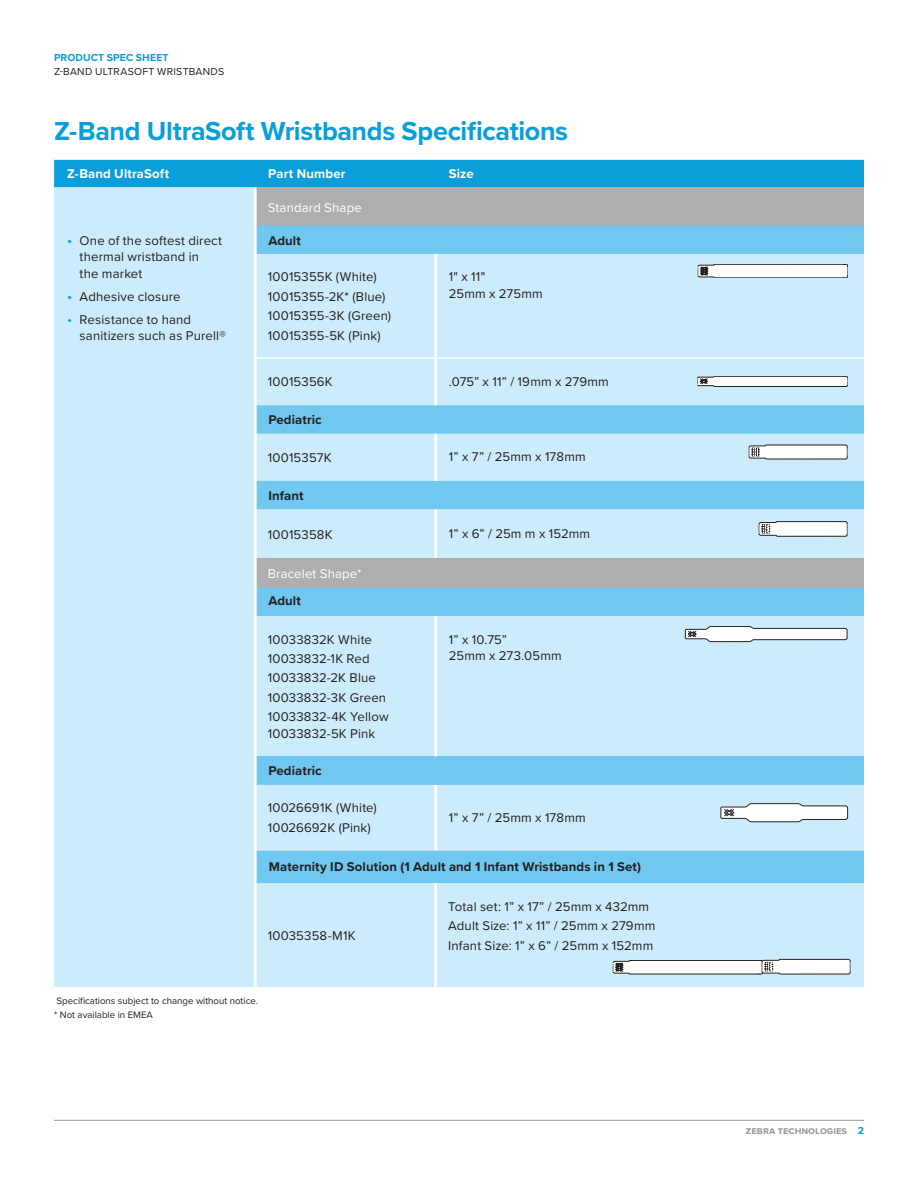
<style>
.page{position:relative;width:918px;height:1188px;background:#fff}
.page>*{position:absolute;margin:0;border:0;box-sizing:border-box;transform-origin:0 0}
.t1{font:700 27px "Proxima Nova";letter-spacing:-.01em;color:#0a9edb}
.t2{font:13.2px/19.4px "Proxima Nova";letter-spacing:.015em;color:#231f20}
.t3{font:700 13.2px "Proxima Nova";letter-spacing:.005em;color:#231f20}
.t4{font:700 13.2px "Proxima Nova";letter-spacing:.01em;color:#fff}
.t5{font:13.2px "Proxima Nova";letter-spacing:.015em;color:#fff}
.t6{font:10.5px "Proxima Nova";letter-spacing:.025em;color:#231f20}
.t7{font:700 10.5px "Proxima Nova";color:#989999}
.t8{font:700 10.5px "Proxima Nova";letter-spacing:.01em;color:#0a9edb}
.t9{font:9.75px/13.8px "Proxima Nova";color:#231f20}
.s1{font-size:14.25px;color:#0a9edb}
.s2{color:#0a9edb}
</style>
<div class="page">
<hr style="left:54px;top:1120px;width:810px;height:1px;background:#989999">
<div style="left:54px;top:160px;width:810px;height:27px;background:#0a9edb"></div>
<div style="left:54px;top:187px;width:810px;height:800px;background:#cdecfb"></div>
<div style="left:255px;top:187px;width:609px;height:38px;background:#aeaeae"></div>
<svg style="left:257px;top:225px;width:607px;height:284px;background:#afe0f7"></svg>
<div style="left:255px;top:558px;width:609px;height:30px;background:#aeaeae"></div>
<div style="left:257px;top:588px;width:607px;height:28px;background:#70c8f0"></div>
<svg style="left:257px;top:616px;width:607px;height:371px;background:#c1e7f9"></svg>
<div style="left:255px;top:756px;width:609px;height:29px;background:#70c8f0"></div>
<hr style="left:257px;top:357px;width:179px;height:2px;background:#fff">
<hr style="left:434px;top:254px;width:3px;height:103px;background:#fff">
<hr style="left:434px;top:616px;width:3px;height:140px;background:#fff">
<hr style="left:436px;top:357px;width:428px;height:2px;background:#fff">
<hr style="left:434px;top:359px;width:3px;height:46px;background:#fff">
<hr style="left:434px;top:434px;width:3px;height:47px;background:#fff">
<hr style="left:434px;top:509px;width:3px;height:49px;background:#fff">
<hr style="left:434px;top:883px;width:3px;height:105px;background:#fff">
<hr style="left:254px;top:187px;width:3px;height:38px;background:#fff">
<hr style="left:254px;top:225px;width:3px;height:29px;background:#fff">
<hr style="left:254px;top:254px;width:3px;height:104px;background:#fff">
<hr style="left:254px;top:358px;width:3px;height:47px;background:#fff">
<hr style="left:254px;top:405px;width:3px;height:29px;background:#fff">
<hr style="left:254px;top:434px;width:3px;height:47px;background:#fff">
<hr style="left:254px;top:481px;width:3px;height:28px;background:#fff">
<hr style="left:254px;top:509px;width:3px;height:49px;background:#fff">
<hr style="left:254px;top:558px;width:3px;height:30px;background:#fff">
<hr style="left:254px;top:588px;width:3px;height:28px;background:#fff">
<hr style="left:254px;top:616px;width:3px;height:140px;background:#fff">
<hr style="left:254px;top:756px;width:3px;height:29px;background:#fff">
<hr style="left:254px;top:785px;width:3px;height:65px;background:#fff">
<hr style="left:254px;top:883px;width:3px;height:105px;background:#fff">
<hr style="left:254px;top:850px;width:3px;height:33px;background:#fff">
<svg style="left:749px;top:445px;width:99px;height:14px"></svg>
<svg style="left:759px;top:521px;width:89px;height:16px"></svg>
<svg style="left:698px;top:264px;width:150px;height:14px"></svg>
<svg style="left:697px;top:376px;width:151px;height:11px"></svg>
<div style="left:256px;top:785px;width:608px;height:65px;background:#cdecfb"></div>
<svg style="left:685px;top:626px;width:162px;height:16px"></svg>
<svg style="left:613px;top:959px;width:238px;height:15px"></svg>
<p class="t8" style="left:54px;top:50px;width:116px">PRODUCT SPEC SHEET</p>
<p class="t6" style="left:54px;top:64px;width:172px">Z-BAND ULTRASOFT WRISTBANDS</p>
<h1 class="t1" style="left:54px;top:110px;width:516px">Z-Band UltraSoft Wristbands Specifications</h1>
<p class="t4" style="left:67px;top:164px;width:103px">Z-Band UltraSoft</p>
<p class="t4" style="left:268px;top:164px;width:79px">Part Number</p>
<p class="t4" style="left:449px;top:164px;width:26px">Size</p>
<p class="t5" style="left:268px;top:197px;width:96px">Standard Shape</p>
<p class="t2" style="left:80px;top:231px;width:144px;line-height:16.6px;text-indent:-12px"><span class="s1">•</span> One of the softest direct thermal wristband in<br>the market</p>
<p class="t2" style="left:67px;top:286px;width:115px"><span class="s1">•</span> Adhesive closure</p>
<p class="t2" style="left:80px;top:310px;width:148px;line-height:16.6px;text-indent:-12px"><span class="s1">•</span> Resistance to hand sanitizers such as Purell®</p>
<p class="t3" style="left:268px;top:230px;width:34px">Adult</p>
<p class="t2" style="left:268px;top:267px;width:125px">10015355K (White)<br>10015355-2K* (Blue)<br>10015355-3K (Green)<br>10015355-5K (Pink)</p>
<p class="t2" style="left:449px;top:268px;width:96px;line-height:16.6px">1" x 11"<br>25mm x 275mm</p>
<p class="t2" style="left:268px;top:371px;width:67px">10015356K</p>
<p class="t2" style="left:449px;top:371px;width:162px">.075” x 11” / 19mm x 279mm</p>
<p class="t3" style="left:268px;top:410px;width:55px">Pediatric</p>
<p class="t2" style="left:268px;top:447px;width:65px">10015357K</p>
<p class="t2" style="left:449px;top:447px;width:138px">1” x 7” / 25mm x 178mm</p>
<p class="t3" style="left:268px;top:486px;width:37px">Infant</p>
<p class="t2" style="left:268px;top:524px;width:67px">10015358K</p>
<p class="t2" style="left:449px;top:524px;width:143px">1” x 6” / 25m m x 152mm</p>
<p class="t5" style="left:268px;top:564px;width:95px">Bracelet Shape*</p>
<p class="t3" style="left:268px;top:591px;width:34px">Adult</p>
<p class="t2" style="left:268px;top:629px;width:123px">10033832K White<br>10033832-1K Red<br>10033832-2K Blue<br>10033832-3K Green<br>10033832-4K Yellow</p>
<p class="t2" style="left:268px;top:723px;width:109px">10033832-5K Pink</p>
<p class="t2" style="left:449px;top:630px;width:114px;line-height:16.6px">1” x 10.75”<br>25mm x 273.05mm</p>
<p class="t3" style="left:268px;top:761px;width:55px">Pediatric</p>
<p class="t2" style="left:268px;top:798px;width:111px">10026691K (White)<br>10026692K (Pink)</p>
<p class="t2" style="left:449px;top:807px;width:138px">1” x 7” / 25mm x 178mm</p>
<p class="t3" style="left:269px;top:857px;width:374px">Maternity ID Solution (1 Adult and 1 Infant Wristbands in 1 Set)</p>
<p class="t2" style="left:268px;top:925px;width:89px">10035358-M1K</p>
<p class="t9" style="left:54px;top:994px;width:205px">Specifications subject to change without notice. * Not available in EMEA</p>
<p class="t2" style="left:448px;top:896px;width:209px">Total set: 1” x 17” / 25mm x 432mm<br>Adult Size: 1” x 11” / 25mm x 279mm<br>Infant Size: 1” x 6” / 25mm x 152mm</p>
<p class="t7" style="left:746px;top:1123px;width:120px">zebra technologies <span class="s2">2</span></p>
</div>
